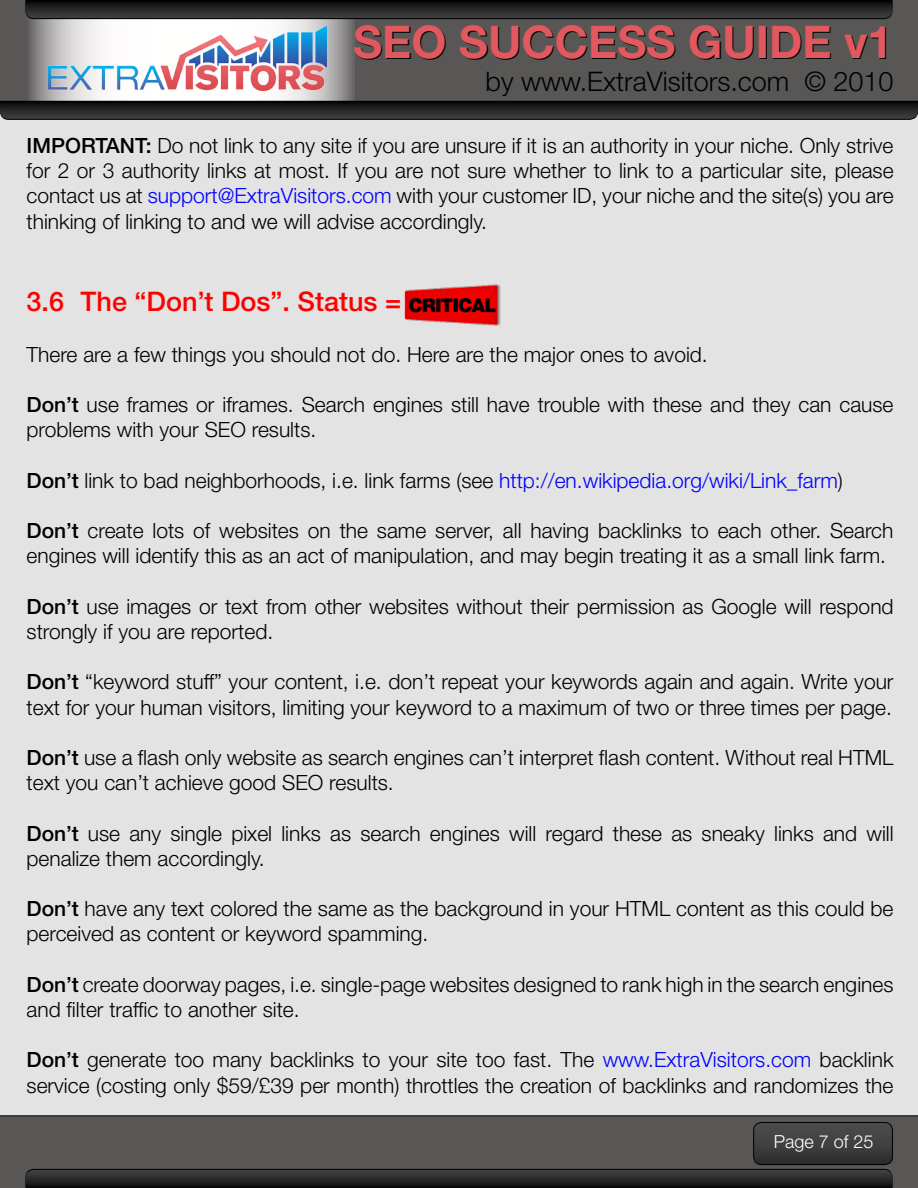
<style>
.page{position:relative;width:918px;height:1188px;background:#e3e3e3}
.page>*{position:absolute;margin:0;border:0;box-sizing:border-box;transform-origin:0 0}
.t1{font:700 45px "Helvetica Neue LT Std";color:#e1595e}
.t2{font:300 27px "Helvetica Neue LT Std";color:#000101}
.t3{font:500 27px "Helvetica Neue LT Std";color:#f00}
.t4{font:300 21px/25.2px "Helvetica Neue LT Std";color:#000}
.t5{font:300 18px "Helvetica Neue LT Std";color:#fff}
.s1{font-weight:500}
.s2{color:#00f}
</style>
<div class="page">
<div style="left:0;top:1115px;width:918px;height:70px;background:linear-gradient(to right,#585756,#585756)"></div>
<div style="left:0;top:1118px;width:918px;height:70px;background:#585756"></div>
<div style="left:0;top:0;width:918px;height:101px;background:#585756"></div>
<svg style="left:26px;top:19px;width:328px;height:82px;background:#c1c0c0"></svg>
<svg style="left:26px;top:0;width:866px;height:19px;background:#222223"></svg>
<img style="left:49px;top:26px;width:278px;height:64px">
<svg style="left:26px;top:1124px;width:866px;height:64px"></svg>
<div style="left:753px;top:1122px;width:140px;height:43px;border:1px solid #000;border-radius:8px"></div>
<svg style="left:0;top:101px;width:918px;height:19px;background:#232324"></svg>
<img style="left:404px;top:284px;width:97px;height:42px">
<h1 class="t1" style="left:353px;top:14px;width:541px">SEO SUCCESS GUIDE v1</h1>
<p class="t2" style="left:486px;top:65px;width:409px">by www.ExtraVisitors.com © 2010</p>
<p class="t4" style="left:27px;top:132px;width:869px;text-align:justify"><span class="s1">IMPORTANT:</span> Do not link to any site if you are unsure if it is an authority in your niche. Only strive for 2 or 3 authority links at most. If you are not sure whether to link to a particular site, please contact us at <span class="s2">support@ExtraVisitors.com</span> with your customer ID, your niche and the site(s) you are thinking of linking to and we will advise accordingly.</p>
<p class="t3" style="left:27px;top:286px;width:376px">3.6 The “Don’t Dos”. Status =</p>
<p class="t4" style="left:27px;top:341px;width:683px">There are a few things you should not do. Here are the major ones to avoid.</p>
<p class="t4" style="left:27px;top:392px;width:868px"><span class="s1">Don’t</span> use frames or iframes. Search engines still have trouble with these and they can cause problems with your SEO results.</p>
<p class="t4" style="left:27px;top:467px;width:818px"><span class="s1">Don’t</span> link to bad neighborhoods, i.e. link farms (see <span class="s2">http://en.wikipedia.org/wiki/Link_farm</span>)</p>
<p class="t4" style="left:27px;top:518px;width:868px"><span class="s1">Don’t</span> create lots of websites on the same server, all having backlinks to each other. Search engines will identify this as an act of manipulation, and may begin treating it as a small link farm.</p>
<p class="t4" style="left:27px;top:593px;width:869px"><span class="s1">Don’t</span> use images or text from other websites without their permission as Google will respond strongly if you are reported.</p>
<p class="t4" style="left:27px;top:669px;width:869px"><span class="s1">Don’t</span> “keyword stuff” your content, i.e. don’t repeat your keywords again and again. Write your text for your human visitors, limiting your keyword to a maximum of two or three times per page.</p>
<p class="t4" style="left:27px;top:744px;width:868px"><span class="s1">Don’t</span> use a flash only website as search engines can’t interpret flash content. Without real HTML text you can’t achieve good SEO results.</p>
<p class="t4" style="left:27px;top:820px;width:869px"><span class="s1">Don’t</span> use any single pixel links as search engines will regard these as sneaky links and will penalize them accordingly.</p>
<p class="t4" style="left:27px;top:896px;width:868px"><span class="s1">Don’t</span> have any text colored the same as the background in your HTML content as this could be perceived as content or keyword spamming.</p>
<p class="t4" style="left:27px;top:971px;width:868px"><span class="s1">Don’t</span> create doorway pages, i.e. single-page websites designed to rank high in the search engines and filter traffic to another site.</p>
<p class="t4" style="left:27px;top:1047px;width:868px"><span class="s1">Don’t</span> generate too many backlinks to your site too fast. The <span class="s2">www.ExtraVisitors.com</span> backlink service (costing only $59/£39 per month) throttles the creation of backlinks and randomizes the</p>
<p class="t5" style="left:774px;top:1131px;width:101px">Page 7 of 25</p>
</div>
